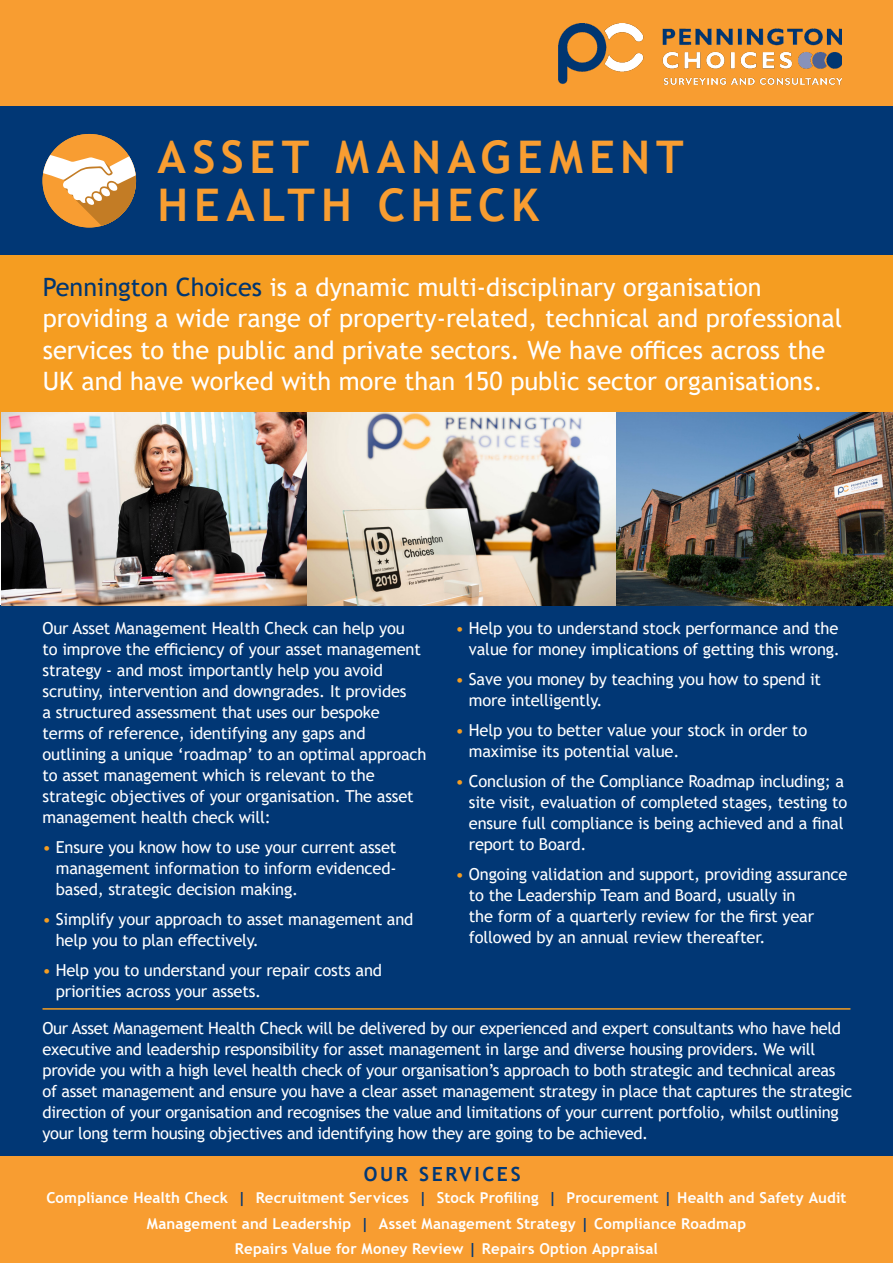
<style>
.page{position:relative;width:893px;height:1263px;background:#fff}
.page>*{position:absolute;margin:0;border:0;box-sizing:border-box;transform-origin:0 0}
.t1{font:700 45px/48px "Trebuchet MS";letter-spacing:.13em;color:#f89d31}
.t2{font:25.2px/31.5px "Trebuchet MS";color:#fff}
.t3{font:700 19.5px "Trebuchet MS";letter-spacing:.135em;color:#013775}
.t4{font:16.5px/21px "Trebuchet MS";letter-spacing:-.01em;color:#fff}
.t5{font:700 15px/25.2px "Trebuchet MS";letter-spacing:.01em;color:#fff;text-align:center}
.s1{color:#003671}
.s2{color:#f59d21}
.s3{color:#013775}
</style>
<div class="page">
<div style="left:0;top:255px;width:893px;height:202px;background:#f59d21"></div>
<div style="left:0;top:606px;width:893px;height:657px;background:#013775"></div>
<img style="left:1px;top:412px;width:892px;height:194px">
<div style="left:0;top:0;width:893px;height:106px;background:#f89d31"></div>
<div style="left:0;top:106px;width:893px;height:149px;background:#013775"></div>
<svg style="left:43px;top:134px;width:93px;height:93px"></svg>
<img style="left:558px;top:24px;width:284px;height:61px">
<div style="left:0;top:1157px;width:893px;height:106px;background:#f89d31"></div>
<hr style="left:43px;top:1008px;width:807px;height:2px;background:#f59d21">
<p class="t1" style="left:157px;top:133px;width:528px">ASSET MANAGEMENT<br>HEALTH CHECK</p>
<p class="t2" style="left:43px;top:271px;width:801px"><span class="s1">Pennington Choices</span> is a dynamic multi-disciplinary organisation providing a wide range of property-related, technical and professional services to the public and private sectors. We have offices across the UK and have worked with more than 150 public sector organisations.</p>
<p class="t4" style="left:43px;top:618px;width:385px">Our Asset Management Health Check can help you<br>to improve the efficiency of your asset management strategy - and most importantly help you avoid scrutiny, intervention and downgrades. It provides<br>a structured assessment that uses our bespoke<br>terms of reference, identifying any gaps and outlining a unique ‘roadmap’ to an optimal approach to asset management which is relevant to the strategic objectives of your organisation. The asset management health check will:</p>
<p class="t4" style="left:56px;top:837px;width:342px;text-align:justify;text-indent:-13px"><span class="s2">•</span> Ensure you know how to use your current asset management information to inform evidenced&shy;based, strategic decision making.</p>
<p class="t4" style="left:56px;top:909px;width:359px;text-indent:-13px"><span class="s2">•</span> Simplify your approach to asset management and help you to plan effectively.</p>
<p class="t4" style="left:56px;top:960px;width:328px;text-indent:-13px"><span class="s2">•</span> Help you to understand your repair costs and priorities across your assets.</p>
<p class="t4" style="left:456px;top:618px;width:386px;text-align:right"><span class="s2">•</span> Help you to understand stock performance and the value for money implications of getting this wrong.</p>
<p class="t4" style="left:469px;top:669px;width:354px;text-indent:-13px"><span class="s2">•</span> Save you money by teaching you how to spend it more intelligently.</p>
<p class="t4" style="left:469px;top:720px;width:340px;text-indent:-13px"><span class="s2">•</span> Help you to better value your stock in order to maximise its potential value.</p>
<p class="t4" style="left:469px;top:771px;width:380px;text-indent:-13px"><span class="s2">•</span> Conclusion of the Compliance Roadmap including; a site visit, evaluation of completed stages, testing to ensure full compliance is being achieved and a final report to Board.</p>
<p class="t4" style="left:469px;top:864px;width:380px;text-indent:-13px"><span class="s2">•</span> Ongoing validation and support, providing assurance to the Leadership Team and Board, usually in<br>the form of a quarterly review for the first year followed by an annual review thereafter.</p>
<p class="t4" style="left:43px;top:1017px;width:811px">Our Asset Management Health Check will be delivered by our experienced and expert consultants who have held executive and leadership responsibility for asset management in large and diverse housing providers. We will provide you with a high level health check of your organisation’s approach to both strategic and technical areas of asset management and ensure you have a clear asset management strategy in place that captures the strategic direction of your organisation and recognises the value and limitations of your current portfolio, whilst outlining your long term housing objectives and identifying how they are going to be achieved.</p>
<p class="t3" style="left:364px;top:1162px;width:158px">OUR SERVICES</p>
<p class="t5" style="left:46px;top:1185px;width:802px">Compliance Health Check <span class="s3">|</span> Recruitment Services <span class="s3">|</span> Stock Profiling <span class="s3">|</span> Procurement <span class="s3">|</span> Health and Safety Audit<br>Management and Leadership <span class="s3">|</span> Asset Management Strategy <span class="s3">|</span> Compliance Roadmap</p>
<p class="t5" style="left:235px;top:1236px;width:425px">Repairs Value for Money Review <span class="s3">|</span> Repairs Option Appraisal</p>
</div>
